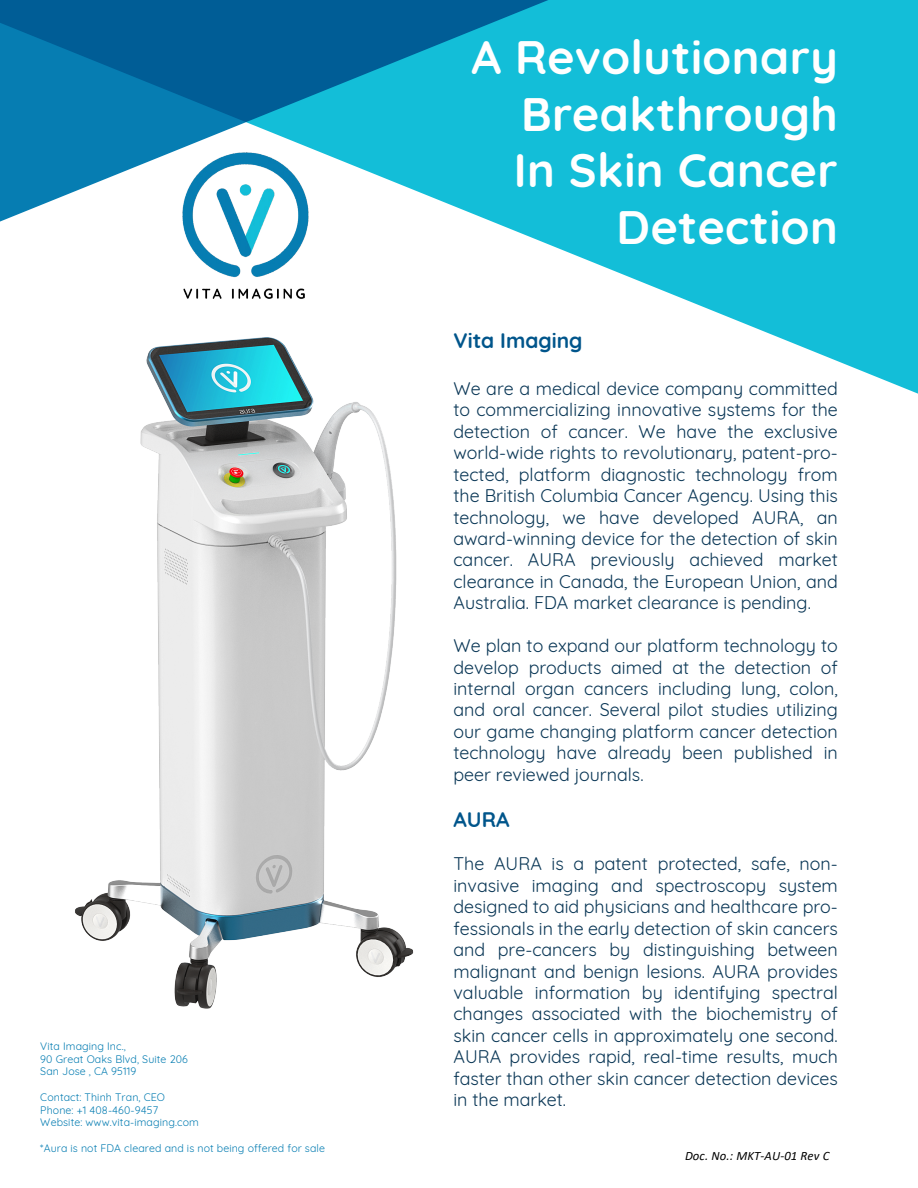
<style>
.page{position:relative;width:918px;height:1188px;background:#fff}
.page>*{position:absolute;margin:0;border:0;box-sizing:border-box;transform-origin:0 0}
.t1{font:700 46.8px/56.6px "Quicksand";letter-spacing:.01em;color:#fff;text-align:right}
.t2{font:700 21px "Quicksand";color:#00558b}
.t3{font:17.85px/21.5px "Quicksand";color:#093655;text-align:justify}
.t4{font:italic 12.75px "Calibri";letter-spacing:.01em;color:#000}
.t5{font:10.65px/12.8px "Quicksand";letter-spacing:.01em;color:#067db2}
</style>
<div class="page">
<svg style="left:644px;top:283px;width:274px;height:111px"></svg>
<svg style="left:0;top:0;width:918px;height:283px;background:#31b1cf"></svg>
<img style="left:158px;top:150px;width:188px;height:149px">
<img style="left:75px;top:337px;width:339px;height:672px">
<p class="t5" style="left:40px;top:1039px;width:149px">Vita Imaging Inc.,<br>90 Great Oaks Blvd, Suite 206<br>San Jose , CA 95119</p>
<p class="t5" style="left:40px;top:1090px;width:160px">Contact: Thinh Tran, CEO<br>Phone: +1 408-460-9457<br>Website: www.vita-imaging.com</p>
<p class="t5" style="left:40px;top:1141px;width:286px">*Aura is not FDA cleared and is not being offered for sale</p>
<h1 class="t1" style="left:471px;top:26px;width:368px">A Revolutionary<br>Breakthrough<br>In Skin Cancer<br>Detection</h1>
<p class="t2" style="left:453px;top:323px;width:131px">Vita Imaging</p>
<p class="t3" style="left:453px;top:376px;width:386px">We are a medical device company committed to commercializing innovative systems for the detection of cancer. We have the exclusive world-wide rights to revolutionary, patent-pro&shy;tected, platform diagnostic technology from the British Columbia Cancer Agency. Using this technology, we have developed AURA, an award-winning device for the detection of skin cancer. AURA previously achieved market clearance in Canada, the European Union, and Australia. FDA market clearance is pending.</p>
<p class="t3" style="left:453px;top:633px;width:386px">We plan to expand our platform technology to develop products aimed at the detection of internal organ cancers including lung, colon, and oral cancer. Several pilot studies utilizing our game changing platform cancer detection technology have already been published in peer reviewed journals.</p>
<p class="t2" style="left:453px;top:803px;width:58px">AURA</p>
<p class="t3" style="left:453px;top:852px;width:386px">The AURA is a patent protected, safe, non&shy;invasive imaging and spectroscopy system designed to aid physicians and healthcare pro&shy;fessionals in the early detection of skin cancers and pre-cancers by distinguishing between malignant and benign lesions. AURA provides valuable information by identifying spectral changes associated with the biochemistry of skin cancer cells in approximately one second.<br>AURA provides rapid, real-time results, much faster than other skin cancer detection devices in the market.</p>
<p class="t4" style="left:685px;top:1147px;width:146px">Doc. No.: MKT-AU-01 Rev C</p>
</div>
